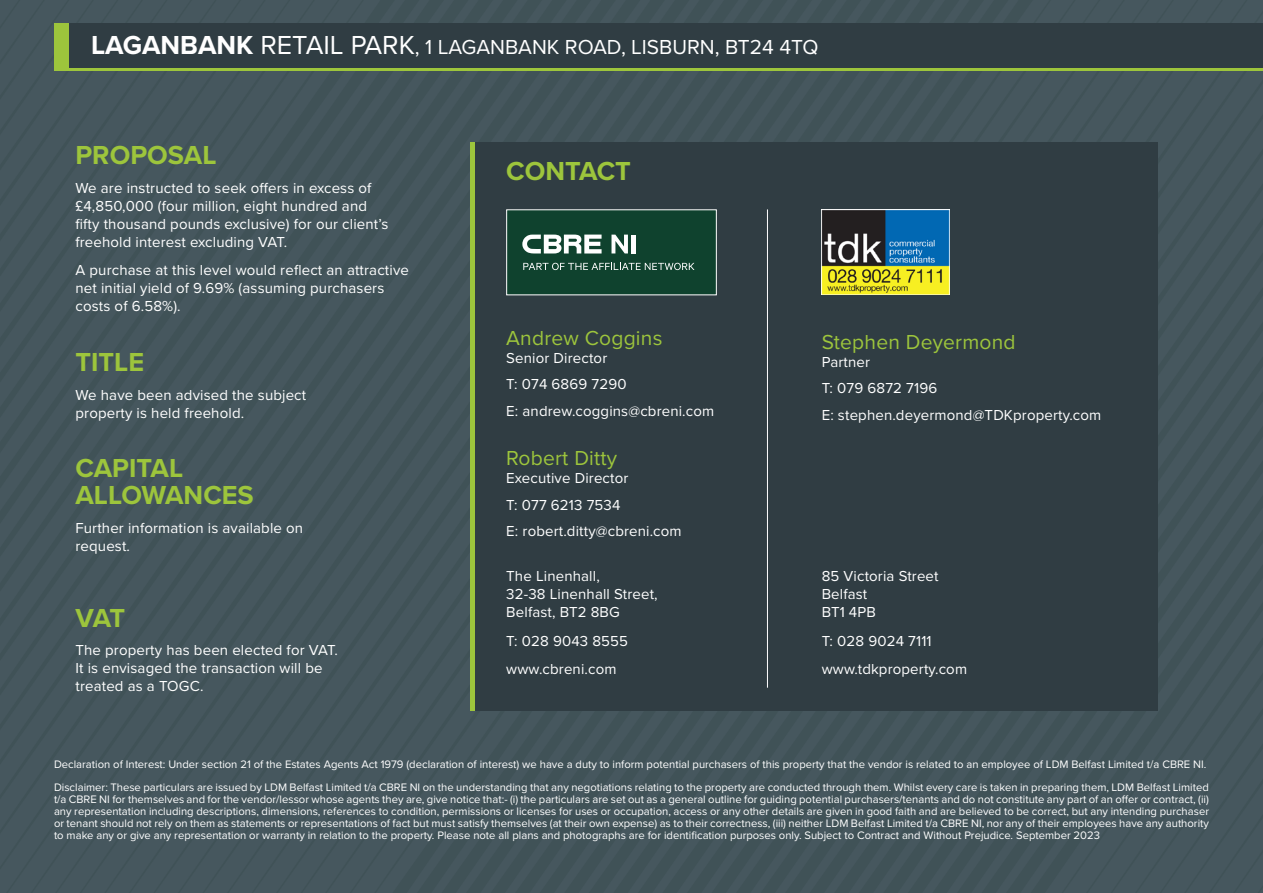
<style>
.page{position:relative;width:1263px;height:893px;background:#46575e}
.page>*{position:absolute;margin:0;border:0;box-sizing:border-box;transform-origin:0 0}
.t1{font:700 27px/27px "Proxima Nova";color:#9dc53c}
.t2{font:21px "Proxima Nova";color:#fff}
.t3{font:21px "Proxima Nova";letter-spacing:.01em;color:#9dc53c}
.t4{font:15px/18px "Proxima Nova";letter-spacing:.01em;color:#fff}
.t5{font:11.25px/12px "Proxima Nova";color:#fff}
.s1{font-weight:700;font-size:27px}
.s2{font-size:27px}
</style>
<div class="page">
<hr style="left:54px;top:68px;width:1209px;height:3px;background:#9dc53c">
<div style="left:68px;top:23px;width:1195px;height:45px;background:#303d43"></div>
<div style="left:54px;top:23px;width:14px;height:48px;background:#9dc53c"></div>
<div style="left:475px;top:143px;width:683px;height:568px;background:#303d43"></div>
<div style="left:470px;top:143px;width:5px;height:568px;background:#9dc53c"></div>
<hr style="left:767px;top:209px;width:1px;height:479px;background:#fff">
<div style="left:506px;top:209px;width:211px;height:86px;background:#0f422e"></div>
<svg style="left:611px;top:235px;width:17px;height:18px"></svg>
<hr style="left:632px;top:235px;width:4px;height:18px;background:#fff">
<svg style="left:522px;top:235px;width:80px;height:18px"></svg>
<svg style="left:523px;top:263px;width:171px;height:7px"></svg>
<img style="left:822px;top:210px;width:127px;height:85px">
<h2 class="t2" style="left:91px;top:34px;width:729px"><span class="s1">LAGANBANK</span> <span class="s2">RETAIL PARK</span>, 1 LAGANBANK ROAD, LISBURN, BT24 4TQ</h2>
<h1 class="t1" style="left:75px;top:143px;width:142px">PROPOSAL</h1>
<h3 class="t4" style="left:75px;top:179px;width:315px">We are instructed to seek offers in excess of £4,850,000 (four million, eight hundred and fifty thousand pounds exclusive) for our client’s freehold interest excluding VAT.</h3>
<h3 class="t4" style="left:75px;top:262px;width:335px">A purchase at this level would reflect an attractive net initial yield of 9.69% (assuming purchasers costs of 6.58%).</h3>
<h1 class="t1" style="left:75px;top:350px;width:70px">TITLE</h1>
<h3 class="t4" style="left:75px;top:386px;width:232px">We have been advised the subject property is held freehold.</h3>
<h1 class="t1" style="left:75px;top:456px;width:180px">CAPITAL<br>ALLOWANCES</h1>
<h3 class="t4" style="left:75px;top:519px;width:229px">Further information is available on request.</h3>
<h1 class="t1" style="left:75px;top:605px;width:51px">VAT</h1>
<h3 class="t4" style="left:75px;top:642px;width:264px">The property has been elected for VAT.<br>It is envisaged the transaction will be treated as a TOGC.</h3>
<h1 class="t1" style="left:506px;top:158px;width:126px">CONTACT</h1>
<h2 class="t3" style="left:506px;top:325px;width:158px">Andrew Coggins</h2>
<h3 class="t4" style="left:506px;top:345px;width:209px;line-height:26.5px">Senior Director<br>T: 074 6869 7290<br>E: andrew.coggins@cbreni.com</h3>
<h2 class="t3" style="left:506px;top:446px;width:112px">Robert Ditty</h2>
<h3 class="t4" style="left:506px;top:465px;width:177px;line-height:26.5px">Executive Director<br>T: 077 6213 7534<br>E: robert.ditty@cbreni.com</h3>
<h3 class="t4" style="left:506px;top:567px;width:153px">The Linenhall,<br>32-38 Linenhall Street,<br>Belfast, BT2 8BG</h3>
<h3 class="t4" style="left:506px;top:626px;width:123px;line-height:28.7px">T: 028 9043 8555 www.cbreni.com</h3>
<h2 class="t3" style="left:822px;top:329px;width:195px">Stephen Deyermond</h2>
<h3 class="t4" style="left:822px;top:349px;width:281px;line-height:26.5px">Partner<br>T: 079 6872 7196<br>E: stephen.deyermond@TDKproperty.com</h3>
<h3 class="t4" style="left:822px;top:567px;width:118px">85 Victoria Street<br>Belfast<br>BT1 4PB</h3>
<h3 class="t4" style="left:822px;top:626px;width:147px;line-height:28.7px">T: 028 9024 7111 www.tdkproperty.com</h3>
<p class="t5" style="left:54px;top:753px;width:1156px;line-height:22.6px">Declaration of Interest: Under section 21 of the Estates Agents Act 1979 (declaration of interest) we have a duty to inform potential purchasers of this property that the vendor is related to an employee of LDM Belfast Limited t/a CBRE NI.<br>Disclaimer: These particulars are issued by LDM Belfast Limited t/a CBRE NI on the understanding that any negotiations relating to the property are conducted through them. Whilst every care is taken in preparing them, LDM Belfast Limited</p>
<p class="t5" style="left:54px;top:793px;width:1156px;text-align:justify">t/a CBRE NI for themselves and for the vendor/lessor whose agents they are, give notice that:- (i) the particulars are set out as a general outline for guiding potential purchasers/tenants and do not constitute any part of an offer or contract, (ii) any representation including descriptions, dimensions, references to condition, permissions or licenses for uses or occupation, access or any other details are given in good faith and are believed to be correct, but any intending purchaser or tenant should not rely on them as statements or representations of fact but must satisfy themselves (at their own expense) as to their correctness, (iii) neither LDM Belfast Limited t/a CBRE NI, nor any of their employees have any authority to make any or give any representation or warranty in relation to the property. Please note all plans and photographs are for identification purposes only. Subject to Contract and Without Prejudice. September 2023</p>
</div>
